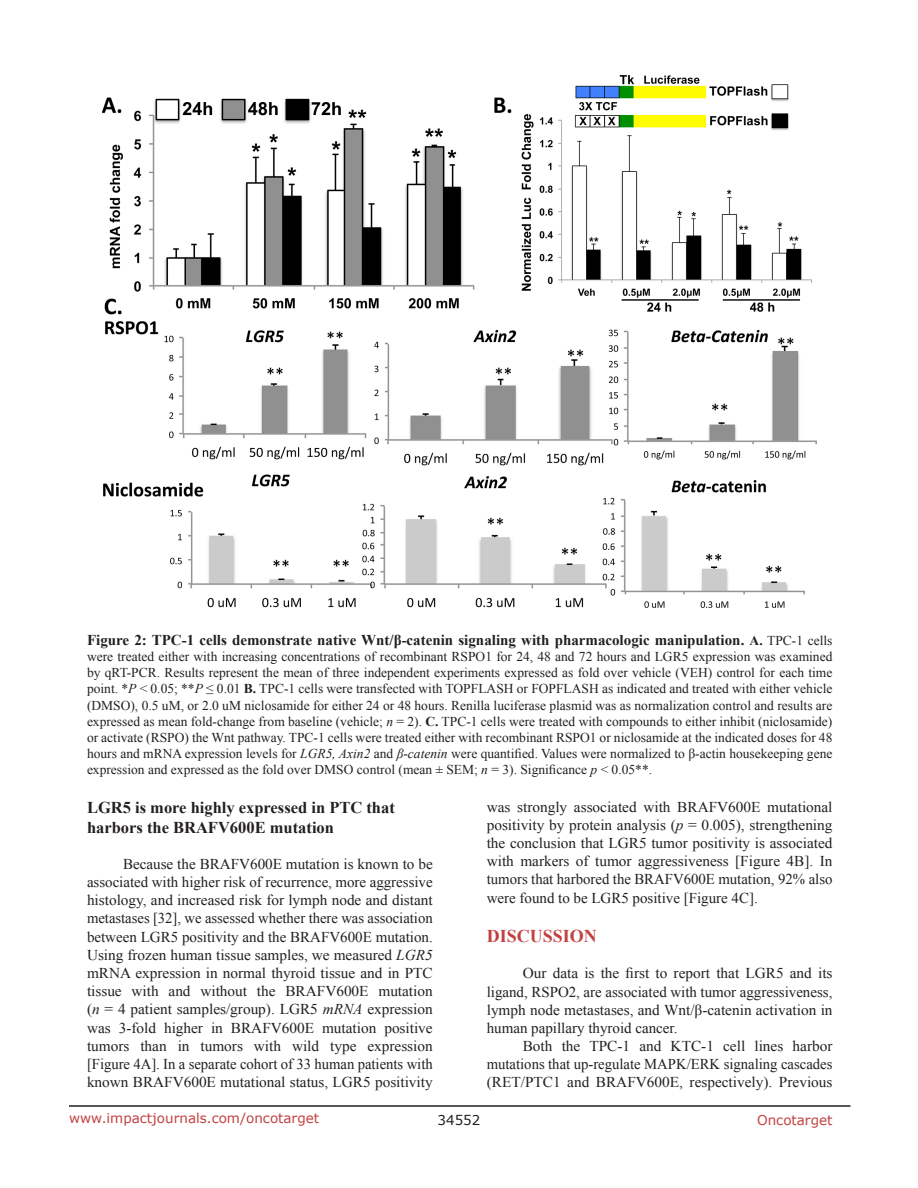
<style>
.page{position:relative;width:918px;height:1188px;background:#fff}
.page>*{position:absolute;margin:0;border:0;box-sizing:border-box;transform-origin:0 0}
.Heading{font:700 18px "Times New Roman";color:#c24141}
.SubHeading{font:700 16.5px/20px "Times New Roman";color:#231f20}
.BodyText{font:15px/18.1px "Times New Roman";color:#231f20;text-align:justify}
.FigureText{font:700 15px "Times New Roman";color:#231f20}
.FigureText-2{font:13.5px/16.2px "Times New Roman";color:#231f20;text-align:justify}
.t1{font:13.5px "Verdana";color:#c24141}
.t2{font:13.5px "Verdana";color:#231f20}
.s1{font-size:13.5px}
.s2{font-weight:400;font-size:13.5px}
.s3{font-style:italic}
.s4{font-weight:700}
</style>
<div class="page">
<hr style="left:69px;top:1105px;width:781px;height:2px;background:#231f20">
<img style="left:103px;top:75px;width:714px;height:532px">
<p class="FigureText" style="left:87px;top:630px;width:747px">Figure 2: TPC-1 cells demonstrate native Wnt/β-catenin signaling with pharmacologic manipulation. <span class="s1">A.</span> <span class="s2">TPC-1 cells</span></p>
<p class="FigureText-2" style="left:87px;top:648px;width:747px">were treated either with increasing concentrations of recombinant RSPO1 for 24, 48 and 72 hours and LGR5 expression was examined by qRT-PCR. Results represent the mean of three independent experiments expressed as fold over vehicle (VEH) control for each time point. *<span class="s3">P</span> &lt; 0.05; **<span class="s3">P</span> ≤ 0.01 <span class="s4">B.</span> TPC-1 cells were transfected with TOPFLASH or FOPFLASH as indicated and treated with either vehicle (DMSO), 0.5 uM, or 2.0 uM niclosamide for either 24 or 48 hours. Renilla luciferase plasmid was as normalization control and results are expressed as mean fold-change from baseline (vehicle; <span class="s3">n</span> = 2). <span class="s4">C.</span> TPC-1 cells were treated with compounds to either inhibit (niclosamide) or activate (RSPO) the Wnt pathway. TPC-1 cells were treated either with recombinant RSPO1 or niclosamide at the indicated doses for 48 hours and mRNA expression levels for <span class="s3">LGR5, Axin2</span> and <span class="s3">β-catenin</span> were quantified. Values were normalized to β-actin housekeeping gene expression and expressed as the fold over DMSO control (mean ± SEM; <span class="s3">n</span> = 3). Significance <span class="s3">p</span> &lt; 0.05**.</p>
<p class="SubHeading" style="left:87px;top:797px;width:309px">LGR5 is more highly expressed in PTC that harbors the BRAFV600E mutation</p>
<p class="BodyText" style="left:87px;top:855px;width:347px;text-indent:36px">Because the BRAFV600E mutation is known to be associated with higher risk of recurrence, more aggressive histology, and increased risk for lymph node and distant metastases [32], we assessed whether there was association between LGR5 positivity and the BRAFV600E mutation.<br>Using frozen human tissue samples, we measured <span class="s3">LGR5 </span>mRNA expression in normal thyroid tissue and in PTC tissue with and without the BRAFV600E mutation (<span class="s3">n</span> = 4 patient samples/group). LGR5 <span class="s3">mRNA</span> expression was 3-fold higher in BRAFV600E mutation positive tumors than in tumors with wild type expression [Figure 4A]. In a separate cohort of 33 human patients with known BRAFV600E mutational status, LGR5 positivity</p>
<p class="BodyText" style="left:487px;top:798px;width:347px">was strongly associated with BRAFV600E mutational positivity by protein analysis (<span class="s3">p</span> = 0.005), strengthening the conclusion that LGR5 tumor positivity is associated with markers of tumor aggressiveness [Figure 4B]. In tumors that harbored the BRAFV600E mutation, 92% also were found to be LGR5 positive [Figure 4C].</p>
<p class="Heading" style="left:487px;top:924px;width:112px">DISCUSSION</p>
<p class="BodyText" style="left:487px;top:964px;width:347px;text-indent:36px">Our data is the first to report that LGR5 and its ligand, RSPO2, are associated with tumor aggressiveness, lymph node metastases, and Wnt/β-catenin activation in human papillary thyroid cancer.</p>
<p class="BodyText" style="left:487px;top:1037px;width:347px;text-indent:36px">Both the TPC-1 and KTC-1 cell lines harbor mutations that up-regulate MAPK/ERK signaling cascades (RET/PTC1 and BRAFV600E, respectively). Previous</p>
<p class="t1" style="left:69px;top:1109px;width:252px">www.impactjournals.com/oncotarget</p>
<p class="t2" style="left:438px;top:1111px;width:44px">34552</p>
<p class="t1" style="left:757px;top:1111px;width:77px">Oncotarget</p>
</div>
